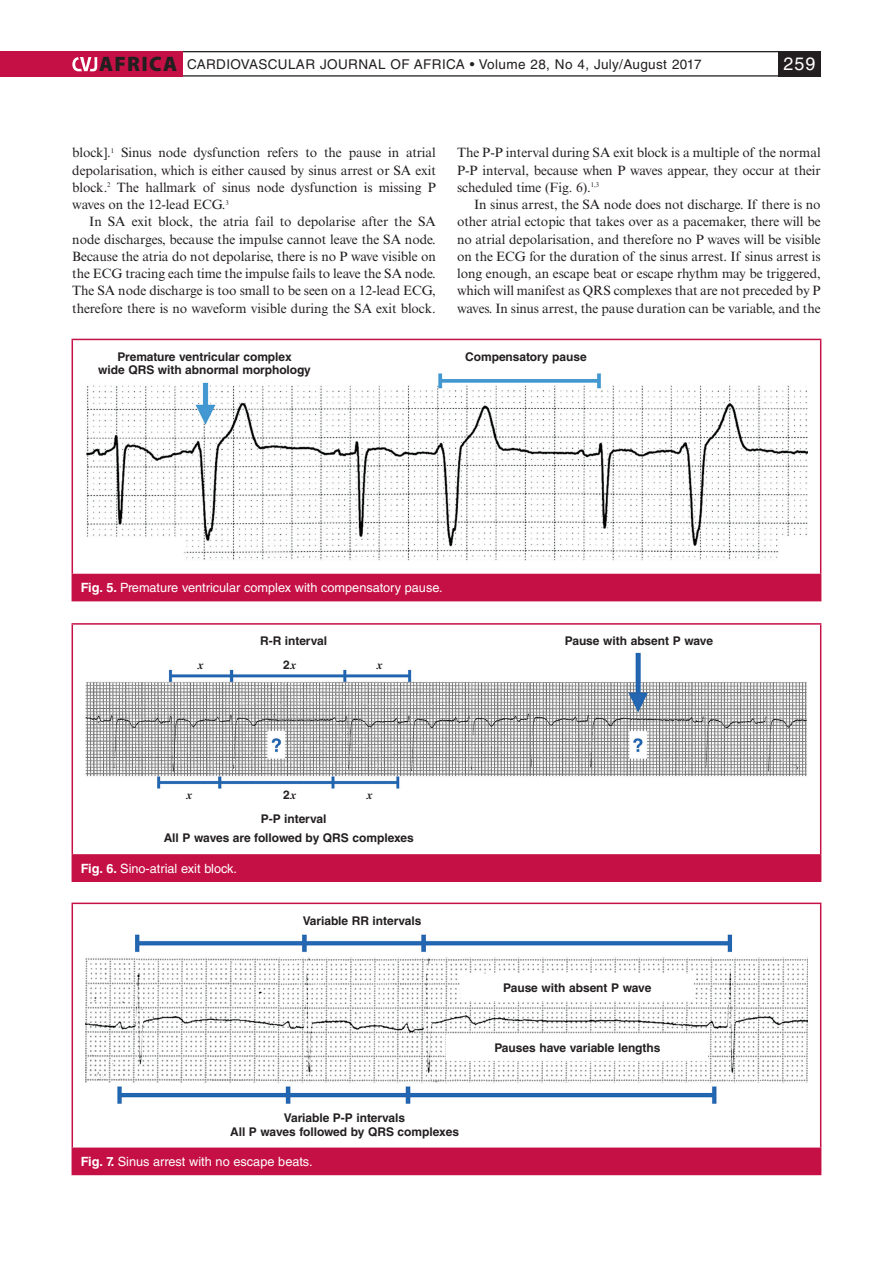
<style>
.page{position:relative;width:893px;height:1263px;background:#fff}
.page>*{position:absolute;margin:0;border:0;box-sizing:border-box;transform-origin:0 0}
.t1{font:18px "Helvetica LT Std";color:#fff}
.t2{font:13.5px "Times New Roman MT Std";letter-spacing:-.005em;color:#231f20}
.t3{font:13.5px "Helvetica LT Std";letter-spacing:.03em;color:#231f20}
.t4{font:12.75px "Helvetica LT Std";letter-spacing:-.005em;color:#fff}
.t5{font:700 12px/13.5px "Helvetica LT Std";letter-spacing:-.005em;color:#231f20;text-align:center}
.t6{font:italic 700 12px "Times New Roman MT Std";color:#231f20}
.s1{font-family:"Myriad Pro";font-weight:900;font-size:21px}
.s2{font-weight:700}
.s3{font-family:"Times New Roman MT Std";font-style:italic}
</style>
<div class="page">
<div style="left:778px;top:51px;width:43px;height:26px;background:#231f20"></div>
<hr style="left:72px;top:51px;width:749px;height:1px;background:#231f20">
<hr style="left:72px;top:75px;width:749px;height:2px;background:#231f20">
<div style="left:0;top:51px;width:182px;height:26px;background:#c51045"></div>
<svg style="left:72px;top:57px;width:25px;height:14px"></svg>
<div style="left:72px;top:574px;width:749px;height:27px;background:#c51045"></div>
<hr style="left:72px;top:339px;width:749px;height:1px;background:#c51045">
<hr style="left:72px;top:340px;width:1px;height:234px;background:#c51045">
<hr style="left:820px;top:340px;width:1px;height:234px;background:#c51045">
<img style="left:86px;top:373px;width:722px;height:188px">
<div style="left:72px;top:1148px;width:749px;height:26px;background:#c51045"></div>
<hr style="left:72px;top:1174px;width:749px;height:1px;background:#c51045">
<hr style="left:72px;top:902px;width:749px;height:2px;background:#c51045">
<hr style="left:72px;top:904px;width:1px;height:243px;background:#c51045">
<hr style="left:820px;top:904px;width:1px;height:243px;background:#c51045">
<hr style="left:72px;top:1147px;width:749px;height:2px;background:#c51045">
<img style="left:85px;top:934px;width:723px;height:170px">
<div style="left:463px;top:976px;width:229px;height:22px;background:#fff"></div>
<div style="left:446px;top:1037px;width:262px;height:22px;background:#fff"></div>
<div style="left:72px;top:855px;width:749px;height:26px;background:#c51045"></div>
<hr style="left:72px;top:880px;width:749px;height:2px;background:#c51045">
<hr style="left:72px;top:623px;width:749px;height:2px;background:#c51045">
<hr style="left:72px;top:625px;width:1px;height:229px;background:#c51045">
<hr style="left:820px;top:625px;width:1px;height:229px;background:#c51045">
<hr style="left:72px;top:854px;width:749px;height:2px;background:#c51045">
<img style="left:85px;top:652px;width:722px;height:137px">
<p class="t3" style="left:99px;top:57px;width:604px"><span class="s1">AFRICA</span> CARDIOVASCULAR JOURNAL OF AFRICA • Volume 28, No 4, July/August 2017</p>
<p class="t1" style="left:783px;top:53px;width:33px">259</p>
<p class="t2" style="left:72px;top:145px;width:365px">block].<sup>1</sup> Sinus node dysfunction refers to the pause in atrial</p>
<p class="t2" style="left:72px;top:162px;width:365px">depolarisation, which is either caused by sinus arrest or SA exit</p>
<p class="t2" style="left:72px;top:179px;width:365px">block.<sup>2</sup> The hallmark of sinus node dysfunction is missing P</p>
<p class="t2" style="left:72px;top:197px;width:158px">waves on the 12-lead ECG.<sup>3</sup></p>
<p class="t2" style="left:89px;top:214px;width:348px">In SA exit block, the atria fail to depolarise after the SA</p>
<p class="t2" style="left:72px;top:231px;width:365px">node discharges, because the impulse cannot leave the SA node.</p>
<p class="t2" style="left:72px;top:248px;width:365px">Because the atria do not depolarise, there is no P wave visible on</p>
<p class="t2" style="left:72px;top:266px;width:365px">the ECG tracing each time the impulse fails to leave the SA node.</p>
<p class="t2" style="left:72px;top:283px;width:365px">The SA node discharge is too small to be seen on a 12-lead ECG,</p>
<p class="t2" style="left:72px;top:300px;width:365px">therefore there is no waveform visible during the SA exit block.</p>
<p class="t2" style="left:457px;top:145px;width:365px">The P-P interval during SA exit block is a multiple of the normal</p>
<p class="t2" style="left:457px;top:162px;width:365px">P-P interval, because when P waves appear, they occur at their</p>
<p class="t2" style="left:457px;top:179px;width:144px">scheduled time (Fig. 6).<sup>1,3</sup></p>
<p class="t2" style="left:474px;top:197px;width:348px">In sinus arrest, the SA node does not discharge. If there is no</p>
<p class="t2" style="left:457px;top:214px;width:365px">other atrial ectopic that takes over as a pacemaker, there will be</p>
<p class="t2" style="left:457px;top:231px;width:365px">no atrial depolarisation, and therefore no P waves will be visible</p>
<p class="t2" style="left:457px;top:248px;width:365px">on the ECG for the duration of the sinus arrest. If sinus arrest is</p>
<p class="t2" style="left:457px;top:266px;width:365px">long enough, an escape beat or escape rhythm may be triggered,</p>
<p class="t2" style="left:457px;top:283px;width:365px">which will manifest as QRS complexes that are not preceded by P</p>
<p class="t2" style="left:457px;top:300px;width:365px">waves. In sinus arrest, the pause duration can be variable, and the</p>
<p class="t5" style="left:98px;top:350px;width:214px">Premature ventricular complex<br>wide QRS with abnormal morphology</p>
<p class="t5" style="left:465px;top:350px;width:123px">Compensatory pause</p>
<p class="t4" style="left:81px;top:580px;width:363px"><span class="s2">Fig. 5.</span> Premature ventricular complex with compensatory pause.</p>
<p class="t6" style="left:197px;top:658px;width:8px">x</p>
<p class="t6" style="left:186px;top:787px;width:8px">x</p>
<p class="t5" style="left:260px;top:634px;width:68px">R-R interval</p>
<p class="t5" style="left:565px;top:634px;width:150px">Pause with absent P wave</p>
<p class="t5" style="left:283px;top:658px;width:15px">2<span class="s3">x</span></p>
<p class="t5" style="left:283px;top:788px;width:15px">2<span class="s3">x</span></p>
<p class="t6" style="left:376px;top:658px;width:8px">x</p>
<p class="t6" style="left:366px;top:787px;width:8px">x</p>
<p class="t5" style="left:164px;top:810px;width:252px;line-height:18.8px;text-align:left;text-indent:97px">P-P interval<br>All P waves are followed by QRS complexes</p>
<p class="t4" style="left:81px;top:861px;width:158px"><span class="s2">Fig. 6.</span> Sino-atrial exit block.</p>
<p class="t5" style="left:303px;top:913px;width:120px">Variable RR intervals</p>
<p class="t5" style="left:230px;top:1111px;width:230px">Variable P-P intervals<br>All P waves followed by QRS complexes</p>
<p class="t4" style="left:81px;top:1154px;width:233px"><span class="s2">Fig. 7.</span> Sinus arrest with no escape beats.</p>
<p class="t5" style="left:503px;top:981px;width:150px">Pause with absent P wave</p>
<p class="t5" style="left:494px;top:1041px;width:168px">Pauses have variable lengths</p>
</div>
